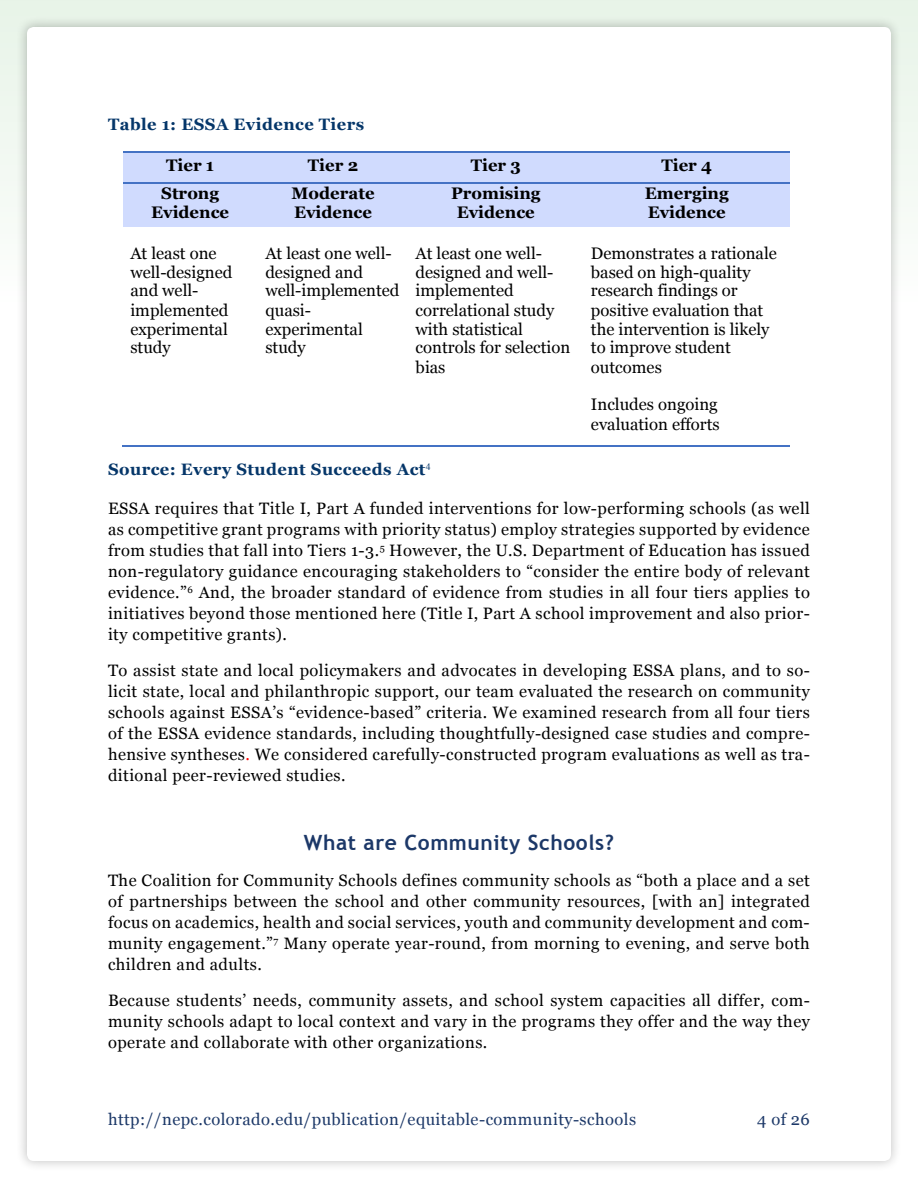
<style>
.page{position:relative;width:918px;height:1188px;background:#fff}
.page>*{position:absolute;margin:0;border:0;box-sizing:border-box;transform-origin:0 0}
.t1{font:700 21px "Trebuchet MS";letter-spacing:.025em;color:#1c3868}
.t2{font:16.65px/19px "Georgia";color:#000}
.t3{font:700 16.65px/19.5px "Georgia";color:#000;text-align:center}
.t4{font:16.5px/21px "Georgia";letter-spacing:.025em;color:#000;text-align:justify}
.t5{font:16.5px "Georgia";letter-spacing:.025em;color:#1c3868}
.t6{font:700 16.5px "Georgia";letter-spacing:.025em;color:#053669}
.s1{color:#f00}
</style>
<div class="page">
<div style="left:0;top:0;width:918px;height:1188px;background:linear-gradient(to right,#f4faf4,#f4faf4)"></div>
<div style="left:16px;top:16px;width:887px;height:1157px;background:#000;opacity:.25"></div>
<div style="left:27px;top:27px;width:864px;height:1134px;background:#fff;border-radius:7px"></div>
<div style="left:123px;top:153px;width:134px;height:29px;background:#d0dbfe"></div>
<div style="left:257px;top:153px;width:150px;height:29px;background:#d0dbfe"></div>
<div style="left:407px;top:153px;width:176px;height:29px;background:#d0dbfe"></div>
<div style="left:583px;top:153px;width:207px;height:29px;background:#d0dbfe"></div>
<hr style="left:123px;top:152px;width:134px;height:1px;background:#4472c4">
<hr style="left:258px;top:152px;width:149px;height:1px;background:#4472c4">
<hr style="left:409px;top:152px;width:174px;height:1px;background:#4472c4">
<hr style="left:584px;top:152px;width:206px;height:1px;background:#4472c4">
<div style="left:123px;top:184px;width:134px;height:43px;background:#d0dbfe"></div>
<div style="left:257px;top:184px;width:150px;height:43px;background:#d0dbfe"></div>
<div style="left:407px;top:184px;width:176px;height:43px;background:#d0dbfe"></div>
<div style="left:583px;top:184px;width:207px;height:43px;background:#d0dbfe"></div>
<hr style="left:123px;top:182px;width:134px;height:2px;background:#4472c4">
<hr style="left:258px;top:182px;width:149px;height:2px;background:#4472c4">
<hr style="left:409px;top:182px;width:174px;height:2px;background:#4472c4">
<hr style="left:584px;top:182px;width:206px;height:2px;background:#4472c4">
<hr style="left:122px;top:445px;width:135px;height:1px;background:#4472c4">
<hr style="left:257px;top:445px;width:150px;height:1px;background:#4472c4">
<hr style="left:407px;top:445px;width:176px;height:1px;background:#4472c4">
<hr style="left:583px;top:445px;width:207px;height:1px;background:#4472c4">
<p class="t6" style="left:108px;top:112px;width:258px">Table 1: ESSA Evidence Tiers</p>
<p class="t3" style="left:166px;top:155px;width:49px">Tier 1</p>
<p class="t3" style="left:308px;top:155px;width:52px">Tier 2</p>
<p class="t3" style="left:471px;top:155px;width:52px">Tier 3</p>
<p class="t3" style="left:661px;top:155px;width:52px">Tier 4</p>
<p class="t3" style="left:151px;top:182px;width:79px">Strong<br>Evidence</p>
<p class="t3" style="left:291px;top:182px;width:85px;text-align:left">Moderate<br>Evidence</p>
<p class="t3" style="left:451px;top:182px;width:91px">Promising<br>Evidence</p>
<p class="t3" style="left:645px;top:182px;width:85px;text-align:left">Emerging<br>Evidence</p>
<p class="t2" style="left:130px;top:243px;width:103px">At least one well-designed and well&shy;implemented experimental study</p>
<p class="t2" style="left:265px;top:243px;width:136px">At least one well&shy;designed and well-implemented quasi&shy;experimental study</p>
<p class="t2" style="left:416px;top:243px;width:156px">At least one well&shy;designed and well&shy;implemented correlational study with statistical controls for selection bias</p>
<p class="t2" style="left:591px;top:243px;width:187px">Demonstrates a rationale based on high-quality research findings or positive evaluation that the intervention is likely to improve student outcomes</p>
<p class="t2" style="left:591px;top:394px;width:130px;line-height:19.5px">Includes ongoing evaluation efforts</p>
<p class="t6" style="left:108px;top:457px;width:324px">Source: Every Student Succeeds Act<sup>4</sup></p>
<p class="t4" style="left:108px;top:497px;width:703px">ESSA requires that Title I, Part A funded interventions for low-performing schools (as well as competitive grant programs with priority status) employ strategies supported by evidence from studies that fall into Tiers 1-3.<sup>5</sup> However, the U.S. Department of Education has issued non-regulatory guidance encouraging stakeholders to “consider the entire body of relevant evidence.”<sup>6</sup> And, the broader standard of evidence from studies in all four tiers applies to initiatives beyond those mentioned here (Title I, Part A school improvement and also prior&shy;ity competitive grants).</p>
<p class="t4" style="left:108px;top:659px;width:703px">To assist state and local policymakers and advocates in developing ESSA plans, and to so&shy;licit state, local and philanthropic support, our team evaluated the research on community schools against ESSA’s “evidence-based” criteria. We examined research from all four tiers of the ESSA evidence standards, including thoughtfully-designed case studies and compre&shy;hensive syntheses<span class="s1">.</span> We considered carefully-constructed program evaluations as well as tra&shy;ditional peer-reviewed studies.</p>
<p class="t1" style="left:304px;top:830px;width:312px">What are Community Schools?</p>
<p class="t4" style="left:108px;top:869px;width:703px">The Coalition for Community Schools defines community schools as “both a place and a set of partnerships between the school and other community resources, [with an] integrated focus on academics, health and social services, youth and community development and com&shy;munity engagement.”<sup>7</sup> Many operate year-round, from morning to evening, and serve both children and adults.</p>
<p class="t4" style="left:108px;top:989px;width:703px">Because students’ needs, community assets, and school system capacities all differ, com&shy;munity schools adapt to local context and vary in the programs they offer and the way they operate and collaborate with other organizations.</p>
<p class="t5" style="left:108px;top:1107px;width:530px">http://nepc.colorado.edu/publication/equitable-community-schools</p>
<p class="t5" style="left:757px;top:1107px;width:54px">4 of 26</p>
</div>
